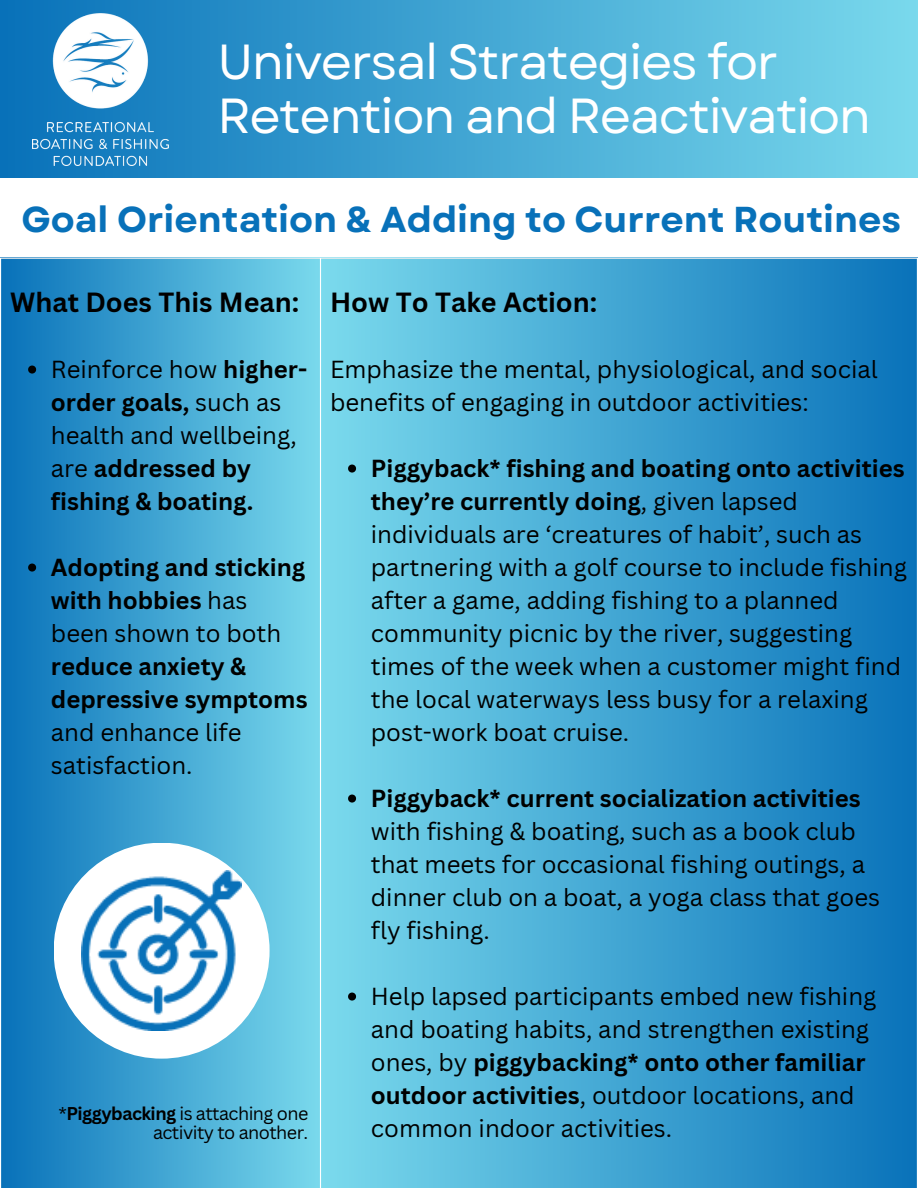
<style>
.page{position:relative;width:918px;height:1188px;background:#fff}
.page>*{position:absolute;margin:0;border:0;box-sizing:border-box;transform-origin:0 0}
.t1{font:49.2px/54px "Garet";letter-spacing:-.03em;color:#fff}
.t2{font:700 36px "Garet";color:#0871b9}
.t3{font:700 27px "Canva Sans";color:#000}
.t4{font:24px/33px "Canva Sans";color:#000}
.t5{font:700 24px/33px "Canva Sans";color:#000}
.t6{font:18px/19.2px "Canva Sans";letter-spacing:-.03em;color:#000;text-align:right}
.s1{font-weight:400}
.s2{font-weight:700}
</style>
<div class="page">
<div style="left:0;top:258px;width:321px;height:930px;background:linear-gradient(to right,#0871b9,#7ad9ec)"></div>
<div style="left:320px;top:258px;width:598px;height:930px;background:linear-gradient(to right,#7bdaed,#0972b9)"></div>
<svg style="left:28px;top:366px;width:8px;height:8px"></svg>
<svg style="left:28px;top:564px;width:8px;height:8px"></svg>
<svg style="left:348px;top:465px;width:8px;height:8px"></svg>
<svg style="left:348px;top:795px;width:8px;height:8px"></svg>
<svg style="left:348px;top:993px;width:8px;height:8px"></svg>
<hr style="left:0;top:259px;width:1px;height:929px;background:#fff">
<hr style="left:320px;top:259px;width:1px;height:929px;background:#fff">
<hr style="left:917px;top:259px;width:1px;height:929px;background:#fff">
<hr style="left:0;top:258px;width:918px;height:1px;background:#fff">
<hr style="left:0;top:1187px;width:918px;height:1px;background:#fff">
<div style="left:0;top:0;width:918px;height:177px;background:linear-gradient(to right,#0871b9,#79d9ec)"></div>
<img style="left:33px;top:14px;width:136px;height:151px">
<div style="left:54px;top:843px;width:216px;height:216px;background:#fff;border-radius:50%"></div>
<img style="left:82px;top:871px;width:159px;height:159px">
<p class="t1" style="left:217px;top:35px;width:655px">Universal Strategies for<br>Retention and Reactivation</p>
<p class="t2" style="left:21px;top:194px;width:881px">Goal Orientation &amp; Adding to Current Routines</p>
<p class="t3" style="left:10px;top:283px;width:291px">What Does This Mean:</p>
<h1 class="t5" style="left:51px;top:352px;width:258px"><span class="s1">Reinforce how</span> higher&shy;order goals, <span class="s1">such as health and wellbeing, are</span> addressed by fishing &amp; boating.</h1>
<h2 class="t5" style="left:51px;top:550px;width:258px">Adopting and sticking with hobbies <span class="s1">has been shown to both </span>reduce anxiety &amp; depressive symptoms <span class="s1">and enhance life satisfaction.</span></h2>
<p class="t6" style="left:58px;top:1104px;width:251px">*<span class="s2">Piggybacking</span> is attaching one activity to another.</p>
<p class="t3" style="left:330px;top:283px;width:269px">How To Take Action:</p>
<p class="t4" style="left:330px;top:352px;width:549px">Emphasize the mental, physiological, and social benefits of engaging in outdoor activities:</p>
<p class="t4" style="left:371px;top:451px;width:538px"><span class="s2">Piggyback* fishing and boating onto activities they’re currently doing</span>, given lapsed individuals are ‘creatures of habit’, such as partnering with a golf course to include fishing after a game, adding fishing to a planned community picnic by the river, suggesting times of the week when a customer might find the local waterways less busy for a relaxing post-work boat cruise.</p>
<p class="t4" style="left:371px;top:781px;width:511px"><span class="s2">Piggyback* current socialization activities </span>with fishing &amp; boating, such as a book club that meets for occasional fishing outings, a dinner club on a boat, a yoga class that goes fly fishing.</p>
<p class="t4" style="left:371px;top:979px;width:507px">Help lapsed participants embed new fishing and boating habits, and strengthen existing ones, by <span class="s2">piggybacking* onto other familiar outdoor activities</span>, outdoor locations, and common indoor activities.</p>
</div>
